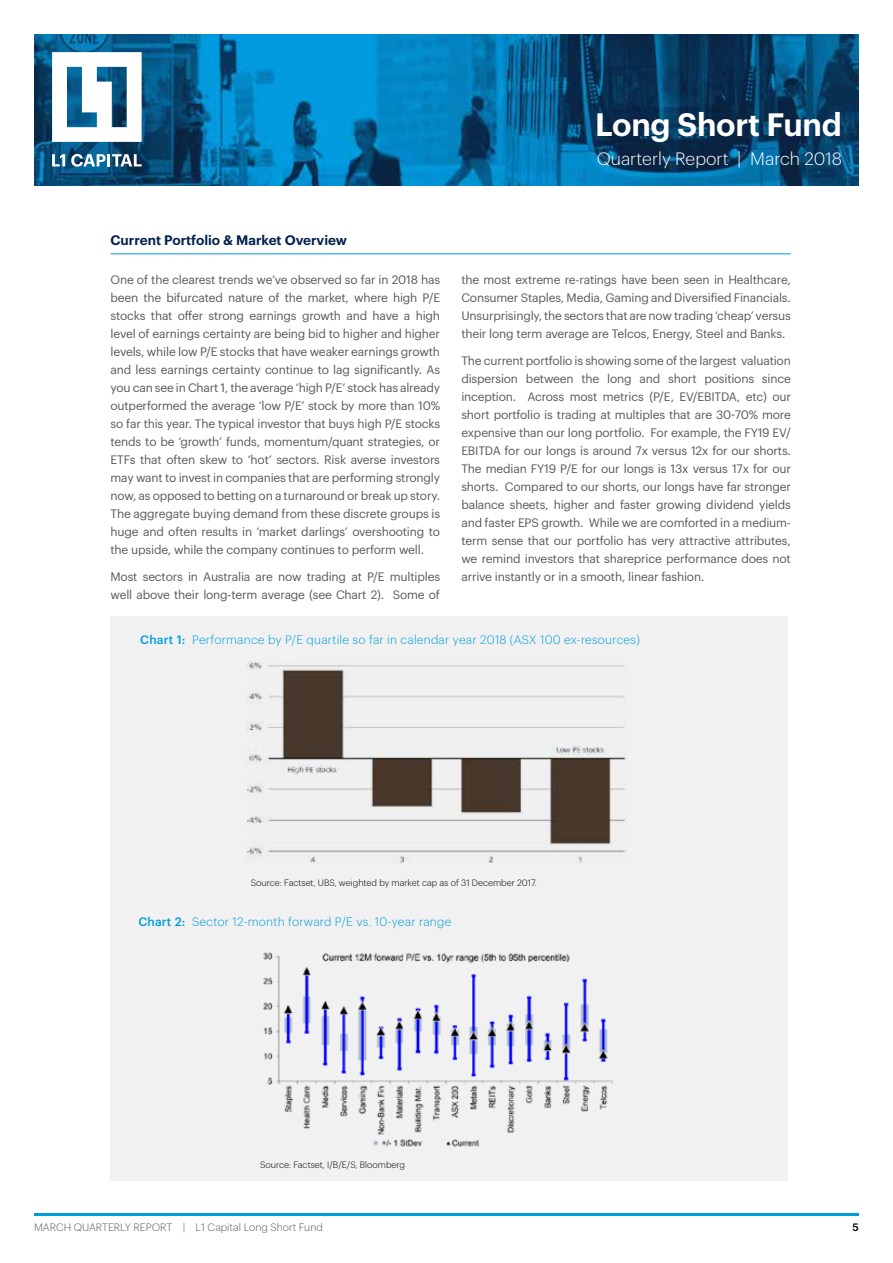
<style>
.page{position:relative;width:893px;height:1263px;background:#fff}
.page>*{position:absolute;margin:0;border:0;box-sizing:border-box;transform-origin:0 0}
.t1{font:600 31.65px "Graphik";letter-spacing:-.01em;color:#fff}
.t2{font:300 17.55px "Graphik";color:#fff}
.t3{font:600 13.5px "Graphik";color:#00214e}
.t4{font:12px/18px "Graphik";letter-spacing:-.015em;color:#58595b;text-align:justify}
.t5{font:300 12px "Graphik";letter-spacing:.02em;color:#009ddc}
.t6{font:300 10.5px "Graphik";color:#58595b}
.t7{font:500 10.5px "Graphik";color:#000}
.t8{font:300 9px "Graphik";color:#000}
.s1{font-weight:500}
</style>
<div class="page">
<img style="left:34px;top:34px;width:825px;height:152px">
<svg style="left:52px;top:52px;width:90px;height:90px"></svg>
<svg style="left:52px;top:154px;width:13px;height:12px"></svg>
<svg style="left:71px;top:154px;width:71px;height:13px"></svg>
<hr style="left:34px;top:1213px;width:825px;height:2px;background:#009ddc">
<div style="left:111px;top:617px;width:677px;height:564px;background:#f1f1f2"></div>
<img style="left:247px;top:661px;width:379px;height:202px">
<img style="left:263px;top:952px;width:351px;height:195px">
<hr style="left:111px;top:253px;width:680px;height:1px;background:#009ddc">
<h1 class="t1" style="left:595px;top:100px;width:248px">Long Short Fund</h1>
<h2 class="t2" style="left:597px;top:146px;width:247px">Quarterly Report | March 2018</h2>
<p class="t3" style="left:111px;top:230px;width:238px">Current Portfolio &amp; Market Overview</p>
<p class="t4" style="left:111px;top:270px;width:331px">One of the clearest trends we’ve observed so far in 2018 has been the bifurcated nature of the market, where high P/E stocks that offer strong earnings growth and have a high level of earnings certainty are being bid to higher and higher levels, while low P/E stocks that have weaker earnings growth and less earnings certainty continue to lag significantly. As you can see in Chart 1, the average ‘high P/E’ stock has already outperformed the average ‘low P/E’ stock by more than 10% so far this year. The typical investor that buys high P/E stocks tends to be ‘growth’ funds, momentum/quant strategies, or ETFs that often skew to ‘hot’ sectors. Risk averse investors may want to invest in companies that are performing strongly now, as opposed to betting on a turnaround or break up story.<br>The aggregate buying demand from these discrete groups is huge and often results in ‘market darlings’ overshooting to the upside, while the company continues to perform well.</p>
<p class="t4" style="left:111px;top:566px;width:331px">Most sectors in Australia are now trading at P/E multiples well above their long-term average (see Chart 2). Some of</p>
<p class="t4" style="left:461px;top:270px;width:331px">the most extreme re-ratings have been seen in Healthcare, Consumer Staples, Media, Gaming and Diversified Financials.<br>Unsurprisingly, the sectors that are now trading ‘cheap’ versus their long term average are Telcos, Energy, Steel and Banks.</p>
<p class="t4" style="left:461px;top:350px;width:331px">The current portfolio is showing some of the largest valuation dispersion between the long and short positions since inception. Across most metrics (P/E, EV/EBITDA, etc) our short portfolio is trading at multiples that are 30-70% more expensive than our long portfolio. For example, the FY19 EV/ EBITDA for our longs is around 7x versus 12x for our shorts.<br>The median FY19 P/E for our longs is 13x versus 17x for our shorts. Compared to our shorts, our longs have far stronger balance sheets, higher and faster growing dividend yields and faster EPS growth. While we are comforted in a medium&shy;term sense that our portfolio has very attractive attributes, we remind investors that shareprice performance does not arrive instantly or in a smooth, linear fashion.</p>
<p class="t5" style="left:140px;top:631px;width:501px"><span class="s1">Chart 1:</span> Performance by P/E quartile so far in calendar year 2018 (ASX 100 ex-resources)</p>
<p class="t8" style="left:251px;top:876px;width:287px">Source: Factset, UBS, weighted by market cap as of 31 December 2017.</p>
<p class="t5" style="left:138px;top:912px;width:315px"><span class="s1">Chart 2:</span> Sector 12-month forward P/E vs. 10-year range</p>
<p class="t8" style="left:260px;top:1158px;width:146px">Source: Factset, I/B/E/S, Bloomberg</p>
<p class="t6" style="left:34px;top:1219px;width:290px">MARCH QUARTERLY REPORT | L1 Capital Long Short Fund</p>
<p class="t7" style="left:853px;top:1219px;width:8px">5</p>
</div>
